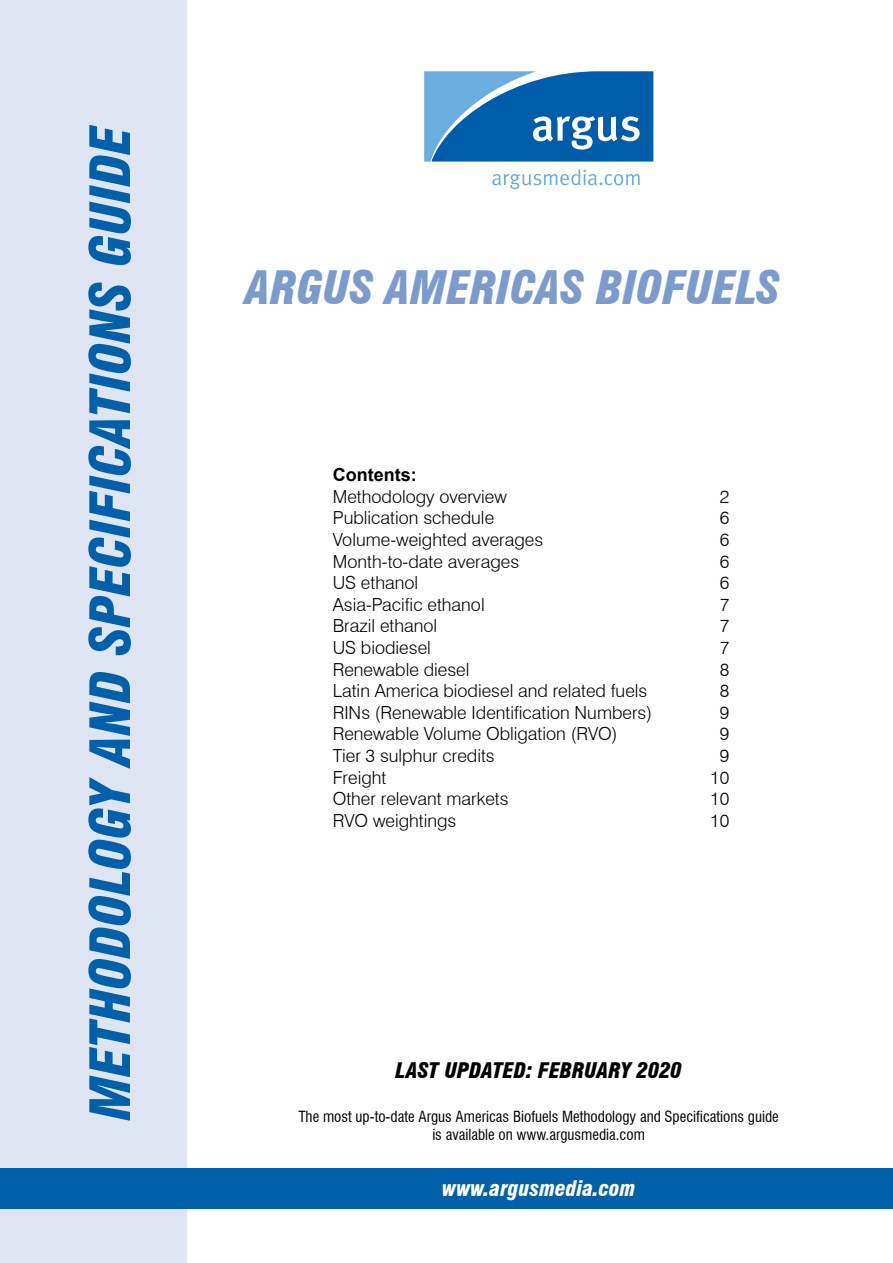
<style>
.page{position:relative;width:893px;height:1263px;background:#fff}
.page>*{position:absolute;margin:0;border:0;box-sizing:border-box;transform-origin:0 0}
.t1{font:italic 900 condensed 54px "Swiss 721 BT";color:#0060a9}
.t2{font:italic 900 condensed 45px "Swiss 721 BT";color:#7c9bcc}
.t3{font:italic 900 condensed 21px "Swiss 721 BT";color:#000}
.t4{font:italic 900 condensed 21px "Swiss 721 BT";color:#fff}
.t5{font:300 18px "Swiss 721 BT";color:#000}
.t6{font:700 18px "Arial";color:#000}
.t7{font:condensed 15px "Swiss 721 BT";color:#000}
</style>
<div class="page">
<div style="left:0;top:0;width:186px;height:1263px;background:#dfe4f2"></div>
<div style="left:0;top:1168px;width:893px;height:41px;background:#0060a9"></div>
<svg style="left:424px;top:71px;width:229px;height:91px;background:#317ebd"></svg>
<svg style="left:492px;top:169px;width:148px;height:20px"></svg>
<h1 class="t1" style="left:78px;top:1120px;width:997px;rotate:-90deg">METHODOLOGY AND SPECIFICATIONS GUIDE</h1>
<h2 class="t2" style="left:246px;top:261px;width:536px">ARGUS AMERICAS BIOFUELS</h2>
<p class="t6" style="left:333px;top:463px;width:85px">Contents:</p>
<p class="t5" style="left:333px;top:485px;width:176px">Methodology overview</p>
<p class="t5" style="left:720px;top:485px;width:11px">2</p>
<p class="t5" style="left:333px;top:507px;width:163px">Publication schedule</p>
<p class="t5" style="left:720px;top:507px;width:11px">6</p>
<p class="t5" style="left:333px;top:529px;width:212px">Volume-weighted averages</p>
<p class="t5" style="left:720px;top:529px;width:11px">6</p>
<p class="t5" style="left:333px;top:550px;width:188px">Month-to-date averages</p>
<p class="t5" style="left:720px;top:550px;width:11px">6</p>
<p class="t5" style="left:333px;top:572px;width:87px">US ethanol</p>
<p class="t5" style="left:720px;top:572px;width:11px">6</p>
<p class="t5" style="left:333px;top:593px;width:153px">Asia-Pacific ethanol</p>
<p class="t5" style="left:720px;top:593px;width:11px">7</p>
<p class="t5" style="left:333px;top:615px;width:106px">Brazil ethanol</p>
<p class="t5" style="left:720px;top:615px;width:11px">7</p>
<p class="t5" style="left:333px;top:637px;width:100px">US biodiesel</p>
<p class="t5" style="left:720px;top:637px;width:11px">7</p>
<p class="t5" style="left:333px;top:658px;width:138px">Renewable diesel</p>
<p class="t5" style="left:720px;top:658px;width:11px">8</p>
<p class="t5" style="left:333px;top:680px;width:316px">Latin America biodiesel and related fuels</p>
<p class="t5" style="left:720px;top:680px;width:11px">8</p>
<p class="t5" style="left:333px;top:701px;width:321px">RINs (Renewable Identification Numbers)</p>
<p class="t5" style="left:720px;top:701px;width:11px">9</p>
<p class="t5" style="left:333px;top:723px;width:286px">Renewable Volume Obligation (RVO)</p>
<p class="t5" style="left:720px;top:723px;width:11px">9</p>
<p class="t5" style="left:333px;top:745px;width:164px">Tier 3 sulphur credits</p>
<p class="t5" style="left:720px;top:745px;width:11px">9</p>
<p class="t5" style="left:333px;top:766px;width:55px">Freight</p>
<p class="t5" style="left:710px;top:766px;width:21px">10</p>
<p class="t5" style="left:333px;top:788px;width:177px">Other relevant markets</p>
<p class="t5" style="left:710px;top:788px;width:21px">10</p>
<p class="t5" style="left:333px;top:809px;width:125px">RVO weightings</p>
<p class="t5" style="left:710px;top:809px;width:21px">10</p>
<p class="t3" style="left:395px;top:1058px;width:288px">LAST UPDATED: FEBRUARY 2020</p>
<p class="t7" style="left:298px;top:1107px;width:482px">The most up-to-date Argus Americas Biofuels Methodology and Specifications guide</p>
<p class="t7" style="left:432px;top:1125px;width:214px">is available on www.argusmedia.com</p>
<p class="t4" style="left:442px;top:1176px;width:195px">WWW.ARGUSMEDIA.COM</p>
</div>
